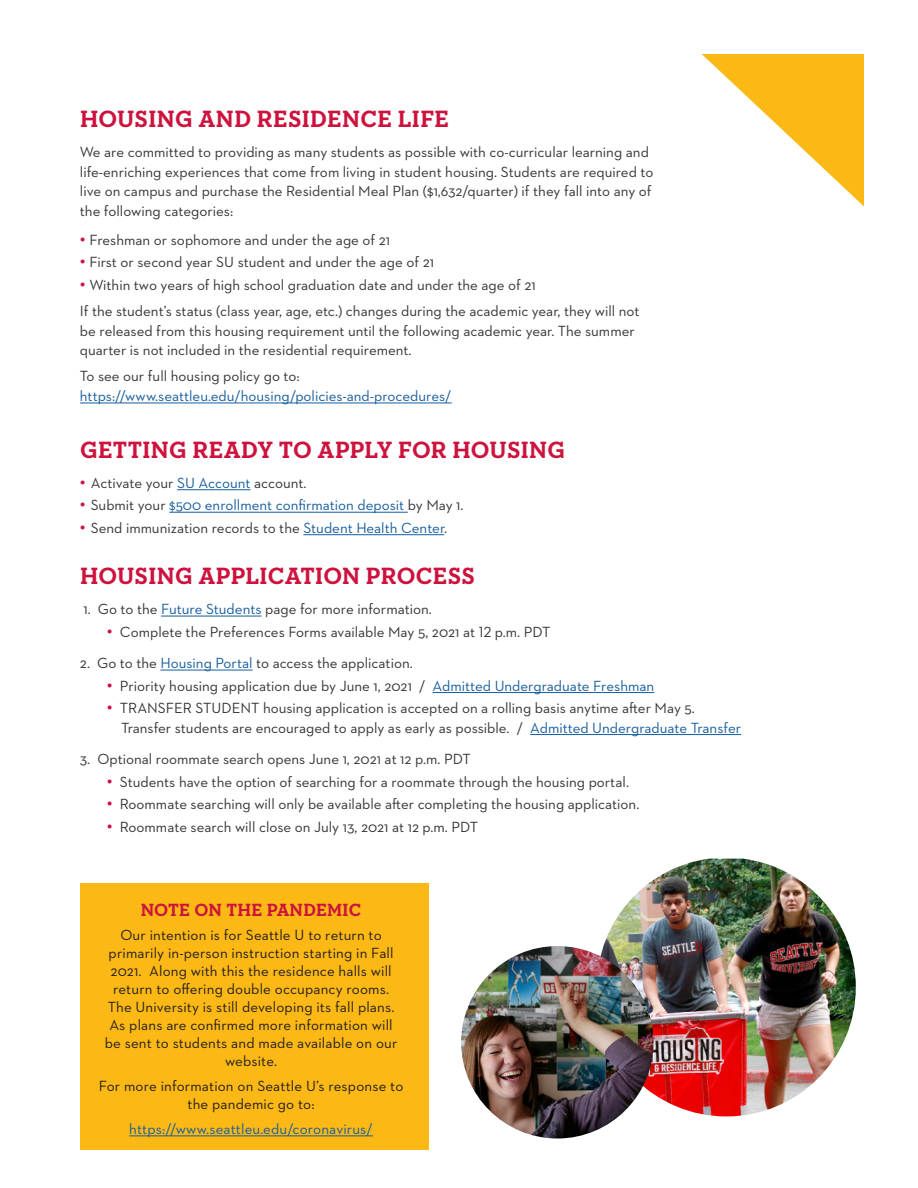
<style>
.page{position:relative;width:918px;height:1188px;background:#fff}
.page>*{position:absolute;margin:0;border:0;box-sizing:border-box;transform-origin:0 0}
.t1{font:700 24px "Neutraface Slab Text";letter-spacing:.01em;color:#cd123d}
.Body_-_link{font:700 18px "Neutraface Slab Text";letter-spacing:.01em;color:#cd123d}
.Body{font:15px/19.5px "Neutraface 2 Text";color:#363536}
.Body_-_link-2{font:15px/18px "Neutraface 2 Text";letter-spacing:.01em;color:#231f20;text-align:center}
.Body_-_link-3{font:15px "Neutraface 2 Text";color:#175d9e}
.Body-2{font:15px "Neutraface 2 Text";color:#175d9e}
.s1{font-size:21px;color:#cd123d}
.s2{color:#175d9e}
.s3{color:#363536}
</style>
<div class="page">
<hr style="left:80px;top:403px;width:372px;height:1px;background:#175d9e">
<hr style="left:177px;top:489px;width:74px;height:1px;background:#175d9e">
<hr style="left:169px;top:512px;width:239px;height:1px;background:#175d9e">
<hr style="left:303px;top:534px;width:141px;height:1px;background:#175d9e">
<hr style="left:161px;top:616px;width:101px;height:1px;background:#175d9e">
<hr style="left:160px;top:670px;width:93px;height:1px;background:#175d9e">
<hr style="left:433px;top:692px;width:221px;height:1px;background:#175d9e">
<hr style="left:530px;top:734px;width:211px;height:1px;background:#175d9e">
<svg style="left:702px;top:54px;width:162px;height:152px"></svg>
<img style="left:597px;top:859px;width:259px;height:257px">
<img style="left:461px;top:946px;width:193px;height:192px;border-radius:96px">
<div style="left:80px;top:883px;width:349px;height:267px;background:#fcb814"></div>
<hr style="left:129px;top:1136px;width:244px;height:1px;background:#175d9e">
<h2 class="t1" style="left:80px;top:103px;width:371px">HOUSING AND RESIDENCE LIFE</h2>
<p class="Body" style="left:80px;top:142px;width:575px">We are committed to providing as many students as possible with co-curricular learning and life-enriching experiences that come from living in student housing. Students are required to live on campus and purchase the Residential Meal Plan ($1,632/quarter) if they fall into any of the following categories:</p>
<p class="Body" style="left:80px;top:230px;width:312px"><span class="s1">•</span> Freshman or sophomore and under the age of 21</p>
<p class="Body" style="left:80px;top:252px;width:356px"><span class="s1">•</span> First or second year SU student and under the age of 21</p>
<p class="Body" style="left:80px;top:275px;width:457px"><span class="s1">•</span> Within two years of high school graduation date and under the age of 21</p>
<p class="Body" style="left:80px;top:301px;width:561px">If the student’s status (class year, age, etc.) changes during the academic year, they will not be released from this housing requirement until the following academic year. The summer quarter is not included in the residential requirement.</p>
<p class="Body" style="left:80px;top:366px;width:221px">To see our full housing policy go to:</p>
<p class="Body_-_link-3" style="left:80px;top:387px;width:373px">https://www.seattleu.edu/housing/policies-and-procedures/</p>
<h2 class="t1" style="left:80px;top:435px;width:487px">GETTING READY TO APPLY FOR HOUSING</h2>
<p class="Body" style="left:80px;top:473px;width:228px"><span class="s1">•</span> Activate your <span class="s2">SU Account</span> account.</p>
<p class="Body-2" style="left:80px;top:496px;width:385px"><span class="s1">•</span> <span class="s3">Submit your</span> $500 enrollment confirmation deposit <span class="s3">by May 1.</span></p>
<p class="Body" style="left:80px;top:518px;width:369px"><span class="s1">•</span> Send immunization records to the <span class="s2">Student Health Center</span>.</p>
<h2 class="t1" style="left:80px;top:560px;width:396px">HOUSING APPLICATION PROCESS</h2>
<p class="Body" style="left:83px;top:599px;width:350px">1. Go to the <span class="s2">Future Students</span> page for more information.</p>
<p class="Body" style="left:107px;top:622px;width:445px"><span class="s1">•</span> Complete the Preferences Forms available May 5, 2021 at 12 p.m. PDT</p>
<p class="Body" style="left:80px;top:653px;width:334px">2. Go to the <span class="s2">Housing Portal</span> to access the application.</p>
<p class="Body" style="left:107px;top:676px;width:549px"><span class="s1">•</span> Priority housing application due by June 1, 2021 / <span class="s2">Admitted Undergraduate Freshman</span></p>
<p class="Body" style="left:121px;top:698px;width:621px;text-indent:-14px"><span class="s1">•</span> TRANSFER STUDENT housing application is accepted on a rolling basis anytime after May 5.<br>Transfer students are encouraged to apply as early as possible. / <span class="s2">Admitted Undergraduate Transfer</span></p>
<p class="Body" style="left:80px;top:749px;width:392px">3. Optional roommate search opens June 1, 2021 at 12 p.m. PDT</p>
<p class="Body" style="left:107px;top:772px;width:524px"><span class="s1">•</span> Students have the option of searching for a roommate through the housing portal.</p>
<p class="Body" style="left:107px;top:794px;width:534px"><span class="s1">•</span> Roommate searching will only be available after completing the housing application.</p>
<p class="Body" style="left:107px;top:817px;width:373px"><span class="s1">•</span> Roommate search will close on July 13, 2021 at 12 p.m. PDT</p>
<p class="Body_-_link" style="left:141px;top:898px;width:222px">NOTE ON THE PANDEMIC</p>
<p class="Body_-_link-2" style="left:105px;top:926px;width:294px">Our intention is for Seattle U to return to primarily in-person instruction starting in Fall 2021. Along with this the residence halls will return to offering double occupancy rooms.<br>The University is still developing its fall plans.<br>As plans are confirmed more information will be sent to students and made available on our website.</p>
<p class="Body_-_link-2" style="left:99px;top:1077px;width:306px">For more information on Seattle U’s response to the pandemic go to:</p>
<p class="Body_-_link-3" style="left:129px;top:1119px;width:245px">https://www.seattleu.edu/coronavirus/</p>
</div>
